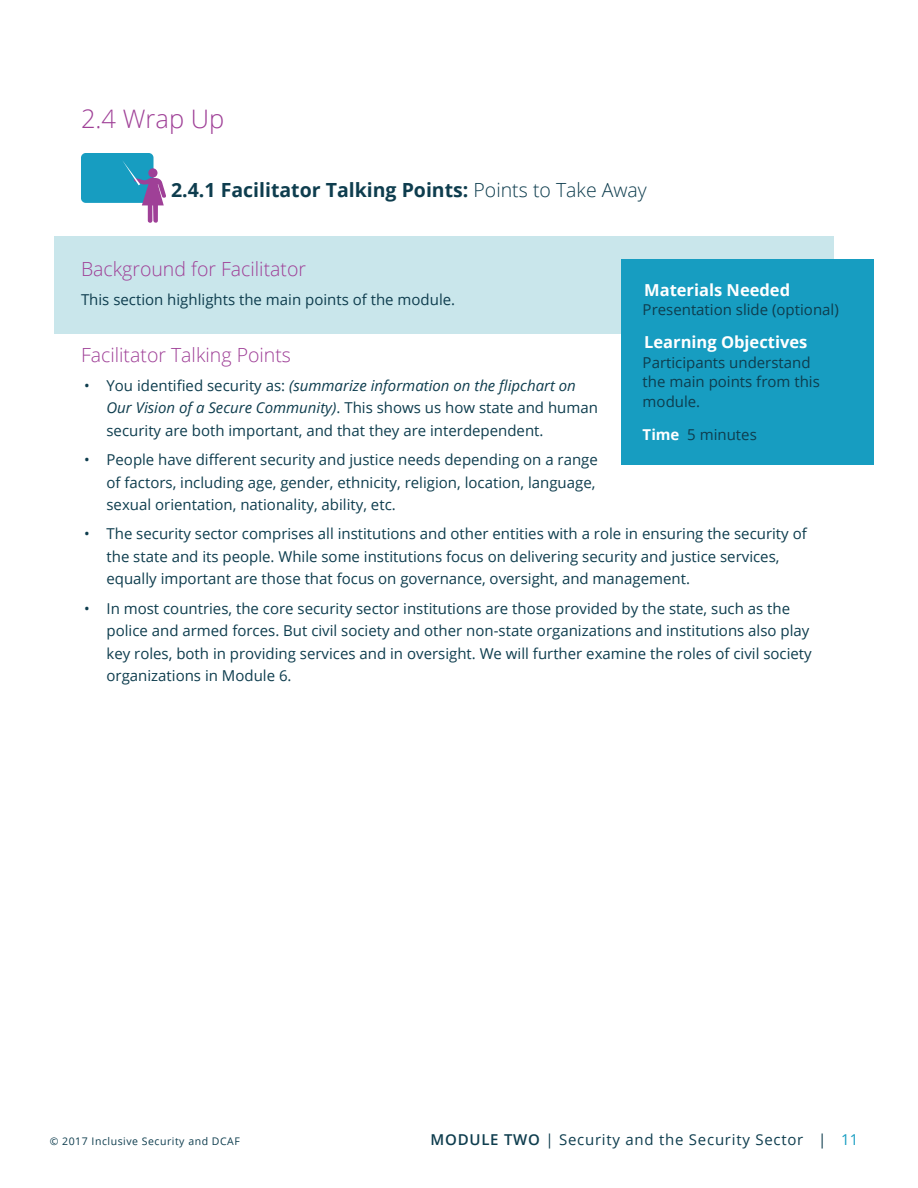
<style>
.page{position:relative;width:918px;height:1188px;background:#fff}
.page>*{position:absolute;margin:0;border:0;box-sizing:border-box;transform-origin:0 0}
.t1{font:300 25.5px "Open Sans";color:#9f4097}
.t2{font:300 19.5px "Open Sans";color:#9f4097}
.t3{font:700 19.5px "Open Sans";color:#0e3d4e}
.t4{font:700 16.5px "Open Sans";color:#fff}
.t5{font:15px/22.5px "Open Sans";color:#0e3d4e}
.t6{font:15px "Open Sans";letter-spacing:.05em;color:#0e3d4e}
.t7{font:10.5px "Open Sans";letter-spacing:.05em;color:#0e3d4e}
.s1{font-weight:300}
.s2{font-style:italic}
.s3{font-weight:700;color:#fff}
.s4{font-weight:600}
.s5{color:#179dc1}
</style>
<div class="page">
<div style="left:54px;top:236px;width:780px;height:97px;background:#c9e6eb"></div>
<div style="left:621px;top:259px;width:252px;height:205px;background:#179dc1"></div>
<div style="left:81px;top:153px;width:73px;height:50px;background:#179dc1;border-radius:5px"></div>
<svg style="left:122px;top:160px;width:44px;height:63px"></svg>
<h1 class="t1" style="left:81px;top:101px;width:145px">2.4 Wrap Up</h1>
<h2 class="t3" style="left:171px;top:176px;width:477px">2.4.1 Facilitator Talking Points: <span class="s1">Points to Take Away</span></h2>
<h2 class="t2" style="left:81px;top:256px;width:227px">Background for Facilitator</h2>
<p class="t5" style="left:81px;top:288px;width:376px">This section highlights the main points of the module.</p>
<h2 class="t2" style="left:81px;top:341px;width:212px">Facilitator Talking Points</h2>
<p class="t5" style="left:106px;top:374px;width:493px;text-indent:-22px">• You identified security as: <span class="s2">(summarize information on the flipchart on<br>Our Vision of a Secure Community)</span>. This shows us how state and human security are both important, and that they are interdependent.</p>
<p class="t5" style="left:106px;top:448px;width:493px;text-indent:-22px">• People have different security and justice needs depending on a range of factors, including age, gender, ethnicity, religion, location, language, sexual orientation, nationality, ability, etc.</p>
<p class="t5" style="left:106px;top:522px;width:702px;text-indent:-22px">• The security sector comprises all institutions and other entities with a role in ensuring the security of the state and its people. While some institutions focus on delivering security and justice services, equally important are those that focus on governance, oversight, and management.</p>
<p class="t5" style="left:106px;top:596px;width:707px;text-indent:-22px">• In most countries, the core security sector institutions are those provided by the state, such as the police and armed forces. But civil society and other non-state organizations and institutions also play key roles, both in providing services and in oversight. We will further examine the roles of civil society organizations in Module 6.</p>
<p class="t4" style="left:644px;top:278px;width:148px">Materials Needed</p>
<p class="t5" style="left:643px;top:298px;width:198px">Presentation slide (optional)</p>
<p class="t4" style="left:644px;top:331px;width:165px">Learning Objectives</p>
<p class="t5" style="left:643px;top:352px;width:179px;line-height:19.5px">Participants understand the main points from this module.</p>
<p class="t5" style="left:643px;top:423px;width:116px"><span class="s3">Time</span> 5 minutes</p>
<p class="t7" style="left:50px;top:1134px;width:192px">© 2017 Inclusive Security and DCAF</p>
<p class="t6" style="left:431px;top:1130px;width:429px"><span class="s4">MODULE TWO</span> | Security and the Security Sector | <span class="s5">11</span></p>
</div>
